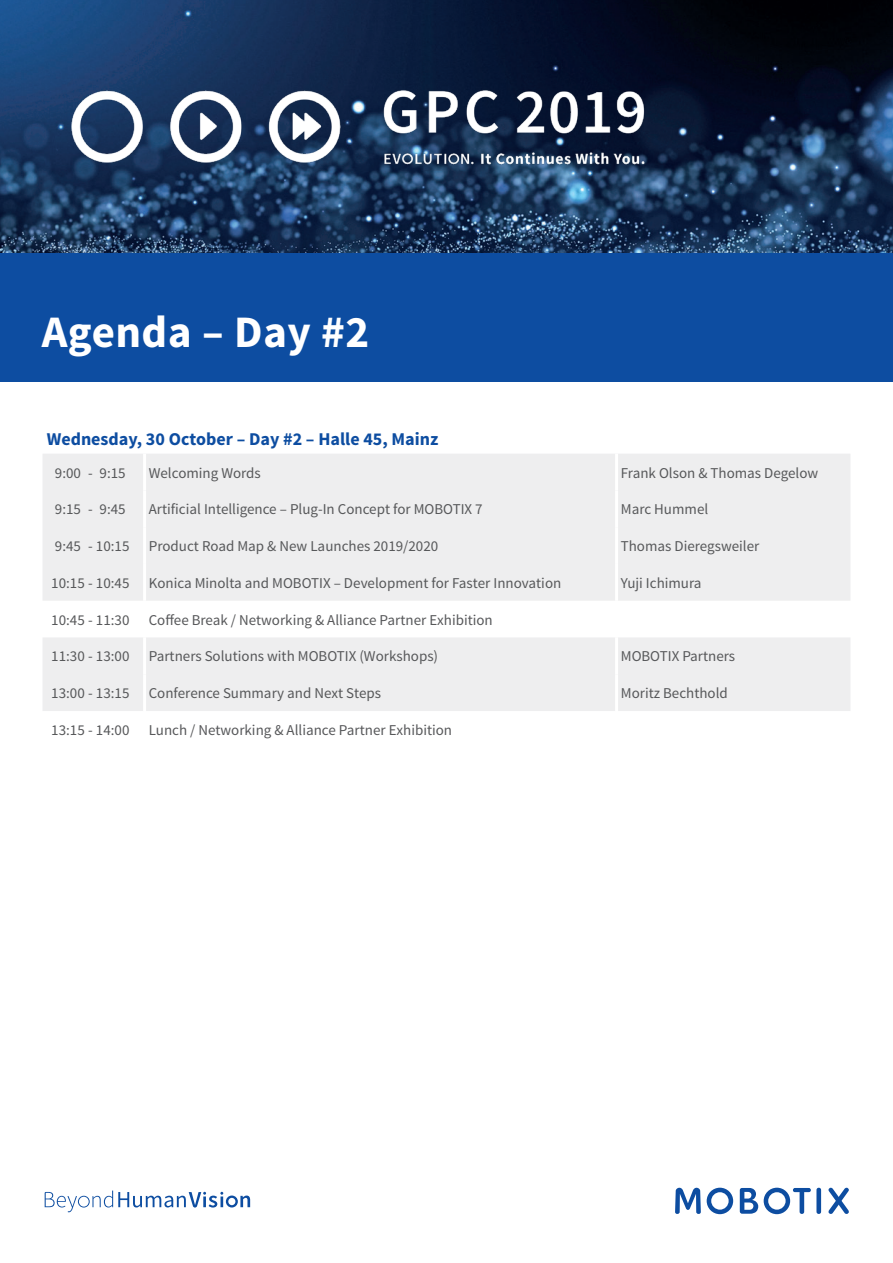
<style>
.page{position:relative;width:893px;height:1263px;background:#fff}
.page>*{position:absolute;margin:0;border:0;box-sizing:border-box;transform-origin:0 0}
.t1{font:700 45px "Source Sans Pro";letter-spacing:.01em;color:#fff}
.t2{font:700 18px "Source Sans Pro";color:#0d4da1}
.t3{font:15px "Source Sans Pro";color:#57585a}
</style>
<div class="page">
<svg style="left:675px;top:1188px;width:26px;height:26px"></svg>
<svg style="left:740px;top:1188px;width:18px;height:26px"></svg>
<div style="left:816px;top:1188px;width:5px;height:26px;background:#0d4da1;border-radius:2px"></div>
<svg style="left:828px;top:1188px;width:21px;height:26px"></svg>
<svg style="left:707px;top:1188px;width:26px;height:26px"></svg>
<svg style="left:764px;top:1188px;width:47px;height:26px"></svg>
<svg style="left:45px;top:1190px;width:205px;height:22px"></svg>
<img style="left:0;top:0;width:893px;height:253px">
<img style="left:65px;top:84px;width:285px;height:85px">
<img style="left:376px;top:78px;width:279px;height:98px">
<svg style="left:43px;top:454px;width:807px;height:257px;background:#f0f0f1"></svg>
<hr style="left:143px;top:454px;width:3px;height:36px;background:#fff">
<hr style="left:615px;top:454px;width:3px;height:36px;background:#fff">
<hr style="left:143px;top:490px;width:3px;height:37px;background:#fff">
<hr style="left:615px;top:490px;width:3px;height:37px;background:#fff">
<hr style="left:143px;top:527px;width:3px;height:37px;background:#fff">
<hr style="left:615px;top:527px;width:3px;height:37px;background:#fff">
<hr style="left:143px;top:564px;width:3px;height:37px;background:#fff">
<hr style="left:615px;top:564px;width:3px;height:37px;background:#fff">
<hr style="left:143px;top:601px;width:3px;height:36px;background:#fff">
<hr style="left:615px;top:601px;width:3px;height:36px;background:#fff">
<hr style="left:143px;top:637px;width:3px;height:37px;background:#fff">
<hr style="left:615px;top:637px;width:3px;height:37px;background:#fff">
<hr style="left:143px;top:674px;width:3px;height:37px;background:#fff">
<hr style="left:615px;top:674px;width:3px;height:37px;background:#fff">
<div style="left:0;top:253px;width:893px;height:128px;background:#0d4da1"></div>
<h1 class="t1" style="left:42px;top:303px;width:329px">Agenda – Day #2</h1>
<p class="t2" style="left:47px;top:428px;width:393px">Wednesday, 30 October – Day #2 – Halle 45, Mainz</p>
<p class="t3" style="left:55px;top:463px;width:72px">9:00 - 9:15</p>
<p class="t3" style="left:149px;top:463px;width:114px">Welcoming Words</p>
<p class="t3" style="left:621px;top:463px;width:199px">Frank Olson &amp; Thomas Degelow</p>
<p class="t3" style="left:55px;top:500px;width:72px">9:15 - 9:45</p>
<p class="t3" style="left:149px;top:500px;width:335px">Artificial Intelligence – Plug-In Concept for MOBOTIX 7</p>
<p class="t3" style="left:621px;top:500px;width:89px">Marc Hummel</p>
<p class="t3" style="left:55px;top:537px;width:76px">9:45 - 10:15</p>
<p class="t3" style="left:149px;top:537px;width:291px">Product Road Map &amp; New Launches 2019/2020</p>
<p class="t3" style="left:621px;top:537px;width:140px">Thomas Dieregsweiler</p>
<p class="t3" style="left:51px;top:574px;width:80px">10:15 - 10:45</p>
<p class="t3" style="left:149px;top:574px;width:414px">Konica Minolta and MOBOTIX – Development for Faster Innovation</p>
<p class="t3" style="left:621px;top:574px;width:82px">Yuji Ichimura</p>
<p class="t3" style="left:51px;top:610px;width:80px">10:45 - 11:30</p>
<p class="t3" style="left:149px;top:610px;width:346px">Coffee Break / Networking &amp; Alliance Partner Exhibition</p>
<p class="t3" style="left:51px;top:647px;width:80px">11:30 - 13:00</p>
<p class="t3" style="left:149px;top:647px;width:291px">Partners Solutions with MOBOTIX (Workshops)</p>
<p class="t3" style="left:621px;top:647px;width:116px">MOBOTIX Partners</p>
<p class="t3" style="left:51px;top:684px;width:80px">13:00 - 13:15</p>
<p class="t3" style="left:149px;top:684px;width:234px">Conference Summary and Next Steps</p>
<p class="t3" style="left:621px;top:684px;width:109px">Moritz Bechthold</p>
<p class="t3" style="left:51px;top:721px;width:80px">13:15 - 14:00</p>
<p class="t3" style="left:149px;top:721px;width:305px">Lunch / Networking &amp; Alliance Partner Exhibition</p>
</div>
